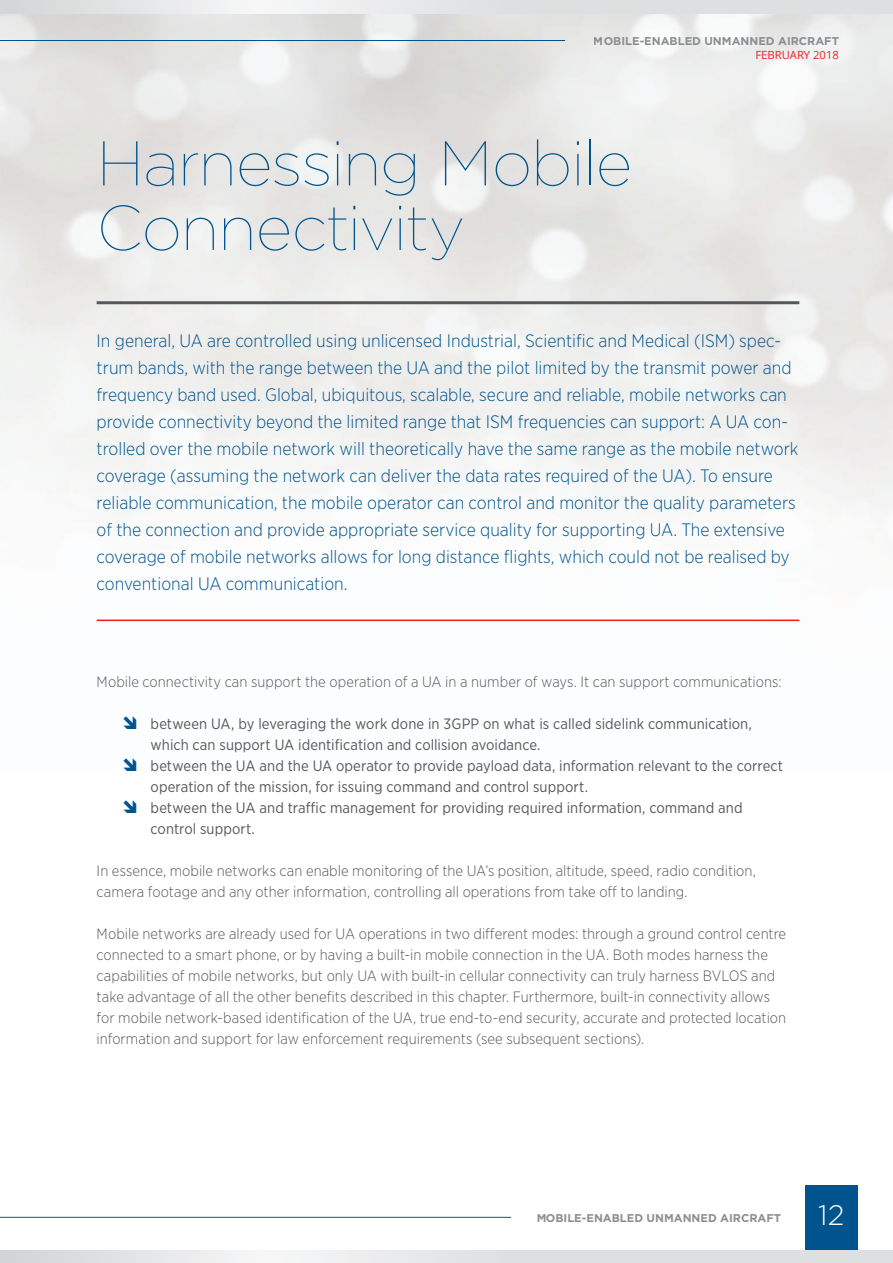
<style>
.page{position:relative;width:893px;height:1263px;background:#fff}
.page>*{position:absolute;margin:0;border:0;box-sizing:border-box;transform-origin:0 0}
.t1{font:100 63px/64.5px "Gotham";letter-spacing:-.015em;color:#00548e}
.t2{font:300 28.2px "Gotham";color:#fff}
.t3{font:300 18px/27px "Gotham Narrow";color:#00548e}
.t4{font:300 15px/21px "Gotham Narrow";letter-spacing:.005em;color:#57585a}
.t5{font:15px/21px "Gotham Narrow";letter-spacing:.005em;color:#57585a}
.t6{font:700 11.25px "Gotham";color:#8a8c8f}
.t7{font:11.25px "Open Sans";color:#ee1d23}
</style>
<div class="page">
<svg style="left:0;top:0;width:893px;height:14px"></svg>
<div style="left:805px;top:1185px;width:53px;height:78px;background:#00548e"></div>
<svg style="left:0;top:1250px;width:893px;height:13px"></svg>
<hr style="left:97px;top:301px;width:702px;height:3px;background:#57585a">
<hr style="left:97px;top:619px;width:702px;height:2px;background:#ee1d23">
<hr style="left:0;top:1217px;width:511px;height:1px;background:#00548e">
<hr style="left:0;top:40px;width:565px;height:1px;background:#00548e">
<p class="t6" style="left:594px;top:34px;width:247px">MOBILE-ENABLED UNMANNED AIRCRAFT</p>
<p class="t7" style="left:755px;top:47px;width:85px">FEBRUARY 2018</p>
<h1 class="t1" style="left:97px;top:129px;width:537px">Harnessing Mobile<br>Connectivity</h1>
<p class="t3" style="left:97px;top:326px;width:703px">In general, UA are controlled using unlicensed Industrial, Scientific and Medical (ISM) spec&shy;trum bands, with the range between the UA and the pilot limited by the transmit power and frequency band used. Global, ubiquitous, scalable, secure and reliable, mobile networks can provide connectivity beyond the limited range that ISM frequencies can support: A UA con&shy;trolled over the mobile network will theoretically have the same range as the mobile network coverage (assuming the network can deliver the data rates required of the UA). To ensure reliable communication, the mobile operator can control and monitor the quality parameters of the connection and provide appropriate service quality for supporting UA. The extensive coverage of mobile networks allows for long distance flights, which could not be realised by conventional UA communication.</p>
<p class="t4" style="left:97px;top:671px;width:687px">Mobile connectivity can support the operation of a UA in a number of ways. It can support communications:</p>
<p class="t5" style="left:151px;top:713px;width:634px">between UA, by leveraging the work done in 3GPP on what is called sidelink communication, which can support UA identification and collision avoidance.<br>between the UA and the UA operator to provide payload data, information relevant to the correct operation of the mission, for issuing command and control support.<br>between the UA and traffic management for providing required information, command and control support.</p>
<p class="t4" style="left:97px;top:860px;width:661px">In essence, mobile networks can enable monitoring of the UA’s position, altitude, speed, radio condition, camera footage and any other information, controlling all operations from take off to landing.</p>
<p class="t4" style="left:97px;top:923px;width:691px">Mobile networks are already used for UA operations in two different modes: through a ground control centre connected to a smart phone, or by having a built-in mobile connection in the UA. Both modes harness the capabilities of mobile networks, but only UA with built-in cellular connectivity can truly harness BVLOS and take advantage of all the other benefits described in this chapter. Furthermore, built-in connectivity allows for mobile network-based identification of the UA, true end-to-end security, accurate and protected location information and support for law enforcement requirements (see subsequent sections).</p>
<p class="t6" style="left:536px;top:1210px;width:247px">MOBILE-ENABLED UNMANNED AIRCRAFT</p>
<h2 class="t2" style="left:818px;top:1197px;width:28px">12</h2>
</div>
